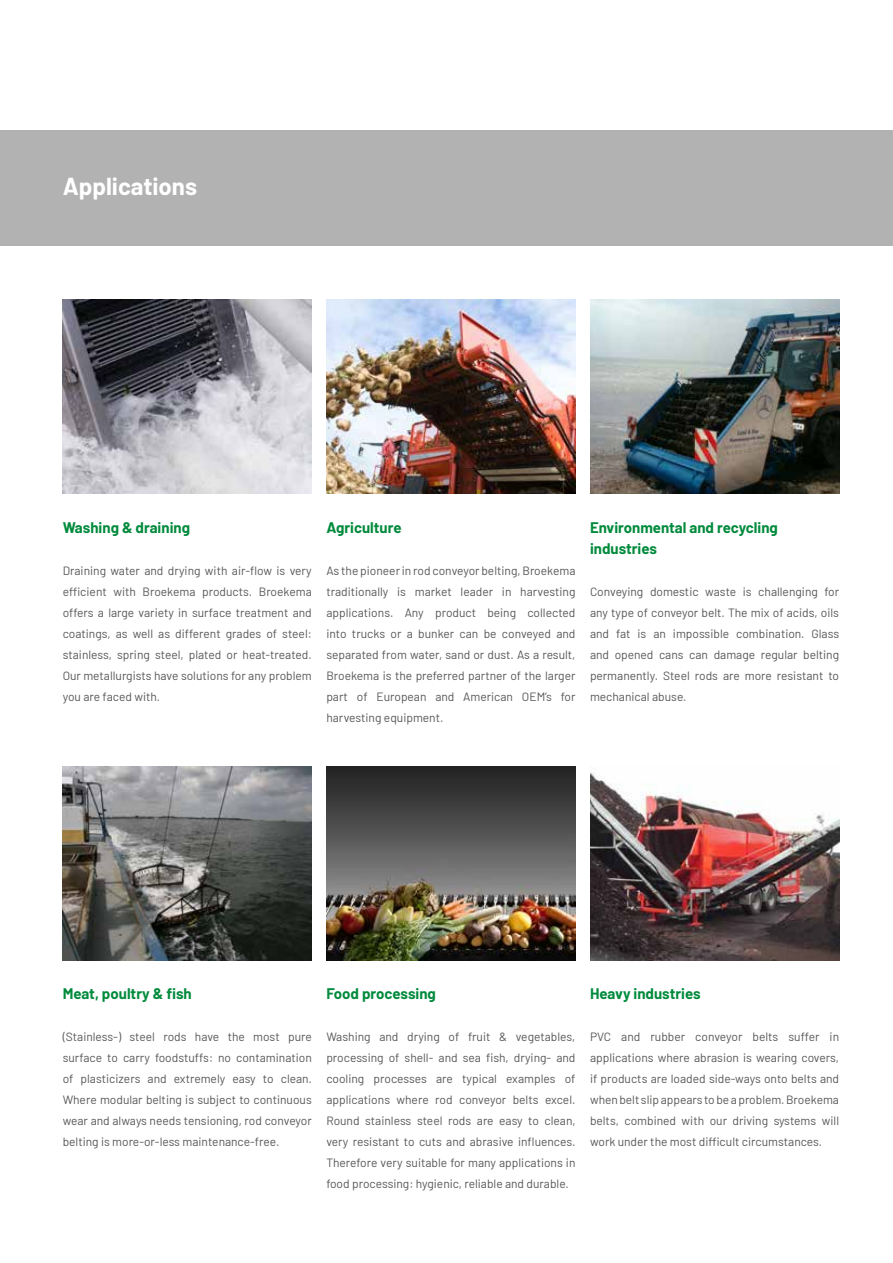
<style>
.page{position:relative;width:893px;height:1263px;background:#fff}
.page>*{position:absolute;margin:0;border:0;box-sizing:border-box;transform-origin:0 0}
.t1{font:700 24px "Barlow";color:#fff}
.t2{font:700 15px/21px "Barlow";color:#008a3c}
.t3{font:12px/21px "Barlow";color:#575756;text-align:justify}
</style>
<div class="page">
<div style="left:0;top:130px;width:893px;height:116px;background:#b3b2b2"></div>
<img style="left:590px;top:772px;width:249px;height:188px">
<img style="left:326px;top:766px;width:249px;height:194px">
<img style="left:63px;top:766px;width:249px;height:194px">
<img style="left:590px;top:299px;width:249px;height:194px">
<img style="left:326px;top:299px;width:249px;height:194px">
<img style="left:63px;top:299px;width:249px;height:194px">
<h1 class="t1" style="left:63px;top:168px;width:136px">Applications</h1>
<p class="t2" style="left:63px;top:516px;width:129px">Washing &amp; draining</p>
<p class="t3" style="left:63px;top:559px;width:251px">Draining water and drying with air-flow is very efficient with Broekema products. Broekema offers a large variety in surface treatment and coatings, as well as different grades of steel: stainless, spring steel, plated or heat-treated.<br>Our metallurgists have solutions for any problem you are faced with.</p>
<p class="t2" style="left:326px;top:516px;width:77px">Agriculture</p>
<p class="t3" style="left:326px;top:559px;width:251px">As the pioneer in rod conveyor belting, Broekema traditionally is market leader in harvesting applications. Any product being collected into trucks or a bunker can be conveyed and separated from water, sand or dust. As a result, Broekema is the preferred partner of the larger part of European and American OEM’s for harvesting equipment.</p>
<p class="t2" style="left:590px;top:516px;width:189px">Environmental and recycling industries</p>
<p class="t3" style="left:590px;top:580px;width:251px">Conveying domestic waste is challenging for any type of conveyor belt. The mix of acids, oils and fat is an impossible combination. Glass and opened cans can damage regular belting permanently. Steel rods are more resistant to mechanical abuse.</p>
<p class="t2" style="left:63px;top:982px;width:131px">Meat, poultry &amp; fish</p>
<p class="t3" style="left:63px;top:1025px;width:251px">(Stainless-) steel rods have the most pure surface to carry foodstuffs: no contamination of plasticizers and extremely easy to clean.<br>Where modular belting is subject to continuous wear and always needs tensioning, rod conveyor belting is more-or-less maintenance-free.</p>
<p class="t2" style="left:326px;top:982px;width:111px">Food processing</p>
<p class="t3" style="left:326px;top:1025px;width:251px">Washing and drying of fruit &amp; vegetables, processing of shell- and sea fish, drying- and cooling processes are typical examples of applications where rod conveyor belts excel.<br>Round stainless steel rods are easy to clean, very resistant to cuts and abrasive influences.<br>Therefore very suitable for many applications in food processing: hygienic, reliable and durable.</p>
<p class="t2" style="left:590px;top:982px;width:112px">Heavy industries</p>
<p class="t3" style="left:590px;top:1025px;width:251px">PVC and rubber conveyor belts suffer in applications where abrasion is wearing covers, if products are loaded side-ways onto belts and when belt slip appears to be a problem. Broekema belts, combined with our driving systems will work under the most difficult circumstances.</p>
</div>
